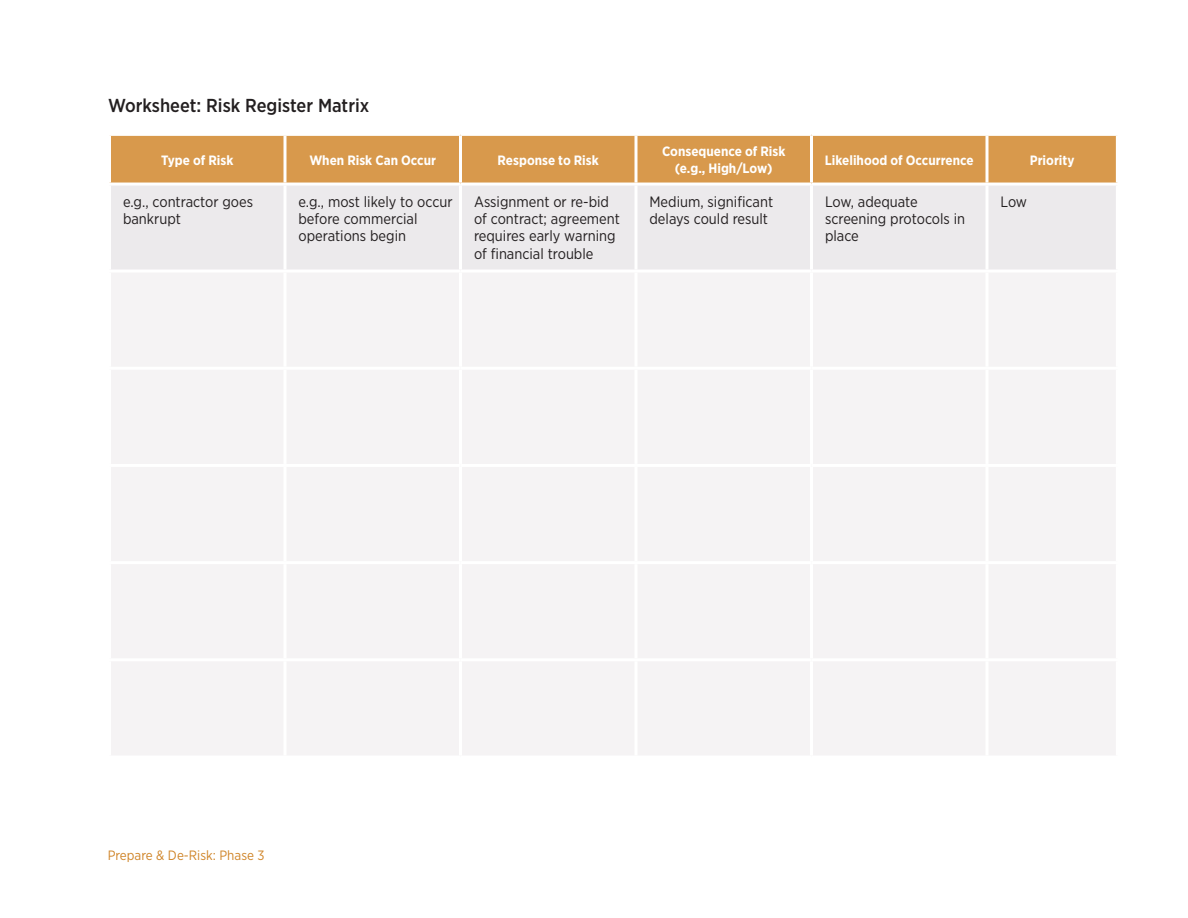
<style>
.page{position:relative;width:1188px;height:918px;background:#fff}
.page>*{position:absolute;margin:0;border:0;box-sizing:border-box;transform-origin:0 0}
.H3_Resources_subhead{font:500 18.75px "Gotham Narrow";color:#231f20}
.table_text{font:15px/17.2px "Gotham Narrow";color:#231f20}
.table_subhead_bold_w{font:700 13.5px/17.2px "Gotham Narrow";color:#fff;text-align:center}
.t1{font:13.5px "Gotham Narrow";color:#d08529}
</style>
<div class="page">
<div style="left:111px;top:136px;width:1005px;height:47px;background:#d8994c"></div>
<div style="left:111px;top:186px;width:1005px;height:84px;background:#eceaec"></div>
<div style="left:111px;top:273px;width:1005px;height:482px;background:#f5f3f4"></div>
<hr style="left:284px;top:136px;width:2px;height:47px;background:#fff">
<hr style="left:459px;top:136px;width:3px;height:47px;background:#fff">
<svg style="left:634px;top:136px;width:4px;height:47px"></svg>
<hr style="left:810px;top:136px;width:3px;height:47px;background:#fff">
<hr style="left:986px;top:136px;width:2px;height:47px;background:#fff">
<hr style="left:284px;top:186px;width:2px;height:84px;background:#fff">
<hr style="left:459px;top:186px;width:3px;height:84px;background:#fff">
<hr style="left:634px;top:186px;width:4px;height:84px;background:#f8f7f8">
<hr style="left:810px;top:186px;width:3px;height:84px;background:#fff">
<hr style="left:986px;top:186px;width:2px;height:84px;background:#fff">
<hr style="left:284px;top:273px;width:2px;height:94px;background:#fff">
<hr style="left:459px;top:273px;width:3px;height:94px;background:#fff">
<hr style="left:634px;top:273px;width:4px;height:94px;background:#fff">
<hr style="left:810px;top:273px;width:3px;height:94px;background:#fff">
<hr style="left:986px;top:273px;width:2px;height:94px;background:#fff">
<hr style="left:108px;top:367px;width:177px;height:3px;background:#fff">
<hr style="left:285px;top:367px;width:175px;height:3px;background:#fff">
<hr style="left:284px;top:370px;width:2px;height:94px;background:#fff">
<hr style="left:460px;top:367px;width:176px;height:3px;background:#fff">
<hr style="left:459px;top:370px;width:3px;height:94px;background:#fff">
<hr style="left:636px;top:367px;width:176px;height:3px;background:#fff">
<hr style="left:634px;top:370px;width:4px;height:94px;background:#fff">
<hr style="left:812px;top:367px;width:175px;height:3px;background:#fff">
<hr style="left:810px;top:370px;width:3px;height:94px;background:#fff">
<hr style="left:987px;top:367px;width:132px;height:3px;background:#fff">
<hr style="left:986px;top:370px;width:2px;height:94px;background:#fff">
<hr style="left:108px;top:464px;width:177px;height:3px;background:#fff">
<hr style="left:285px;top:464px;width:175px;height:3px;background:#fff">
<hr style="left:284px;top:467px;width:2px;height:94px;background:#fff">
<hr style="left:460px;top:464px;width:176px;height:3px;background:#fff">
<hr style="left:459px;top:467px;width:3px;height:94px;background:#fff">
<hr style="left:636px;top:464px;width:176px;height:3px;background:#fff">
<hr style="left:634px;top:467px;width:4px;height:94px;background:#fff">
<hr style="left:812px;top:464px;width:175px;height:3px;background:#fff">
<hr style="left:810px;top:467px;width:3px;height:94px;background:#fff">
<hr style="left:987px;top:464px;width:132px;height:3px;background:#fff">
<hr style="left:986px;top:467px;width:2px;height:94px;background:#fff">
<hr style="left:108px;top:561px;width:177px;height:3px;background:#fff">
<hr style="left:285px;top:561px;width:175px;height:3px;background:#fff">
<hr style="left:284px;top:564px;width:2px;height:94px;background:#fff">
<hr style="left:460px;top:561px;width:176px;height:3px;background:#fff">
<hr style="left:459px;top:564px;width:3px;height:94px;background:#fff">
<hr style="left:636px;top:561px;width:176px;height:3px;background:#fff">
<hr style="left:634px;top:564px;width:4px;height:94px;background:#fff">
<hr style="left:812px;top:561px;width:175px;height:3px;background:#fff">
<hr style="left:810px;top:564px;width:3px;height:94px;background:#fff">
<hr style="left:987px;top:561px;width:132px;height:3px;background:#fff">
<hr style="left:986px;top:564px;width:2px;height:94px;background:#fff">
<hr style="left:108px;top:658px;width:177px;height:3px;background:#fff">
<hr style="left:285px;top:658px;width:175px;height:3px;background:#fff">
<hr style="left:284px;top:661px;width:2px;height:95px;background:#fff">
<hr style="left:460px;top:658px;width:176px;height:3px;background:#fff">
<hr style="left:459px;top:661px;width:3px;height:95px;background:#fff">
<hr style="left:636px;top:658px;width:176px;height:3px;background:#fff">
<hr style="left:634px;top:661px;width:4px;height:95px;background:#fff">
<hr style="left:812px;top:658px;width:175px;height:3px;background:#fff">
<hr style="left:810px;top:661px;width:3px;height:95px;background:#fff">
<hr style="left:987px;top:658px;width:132px;height:3px;background:#fff">
<hr style="left:986px;top:661px;width:2px;height:95px;background:#fff">
<p class="H3_Resources_subhead" style="left:108px;top:94px;width:263px">Worksheet: Risk Register Matrix</p>
<p class="table_subhead_bold_w" style="left:161px;top:151px;width:74px">Type of Risk</p>
<p class="table_subhead_bold_w" style="left:309px;top:151px;width:128px">When Risk Can Occur</p>
<p class="table_subhead_bold_w" style="left:498px;top:151px;width:103px">Response to Risk</p>
<p class="table_subhead_bold_w" style="left:662px;top:142px;width:125px">Consequence of Risk (e.g., High/Low)</p>
<p class="table_subhead_bold_w" style="left:825px;top:151px;width:150px">Likelihood of Occurrence</p>
<p class="table_subhead_bold_w" style="left:1030px;top:151px;width:46px">Priority</p>
<p class="table_text" style="left:123px;top:193px;width:132px">e.g., contractor goes bankrupt</p>
<p class="table_text" style="left:298px;top:193px;width:156px">e.g., most likely to occur before commercial operations begin</p>
<p class="table_text" style="left:474px;top:193px;width:148px">Assignment or re-bid of contract; agreement requires early warning of financial trouble</p>
<p class="table_text" style="left:650px;top:193px;width:125px">Medium, significant delays could result</p>
<p class="table_text" style="left:825px;top:193px;width:142px">Low, adequate screening protocols in place</p>
<p class="table_text" style="left:1000px;top:193px;width:28px">Low</p>
<p class="t1" style="left:108px;top:847px;width:158px">Prepare &amp; De-Risk: Phase 3</p>
</div>
